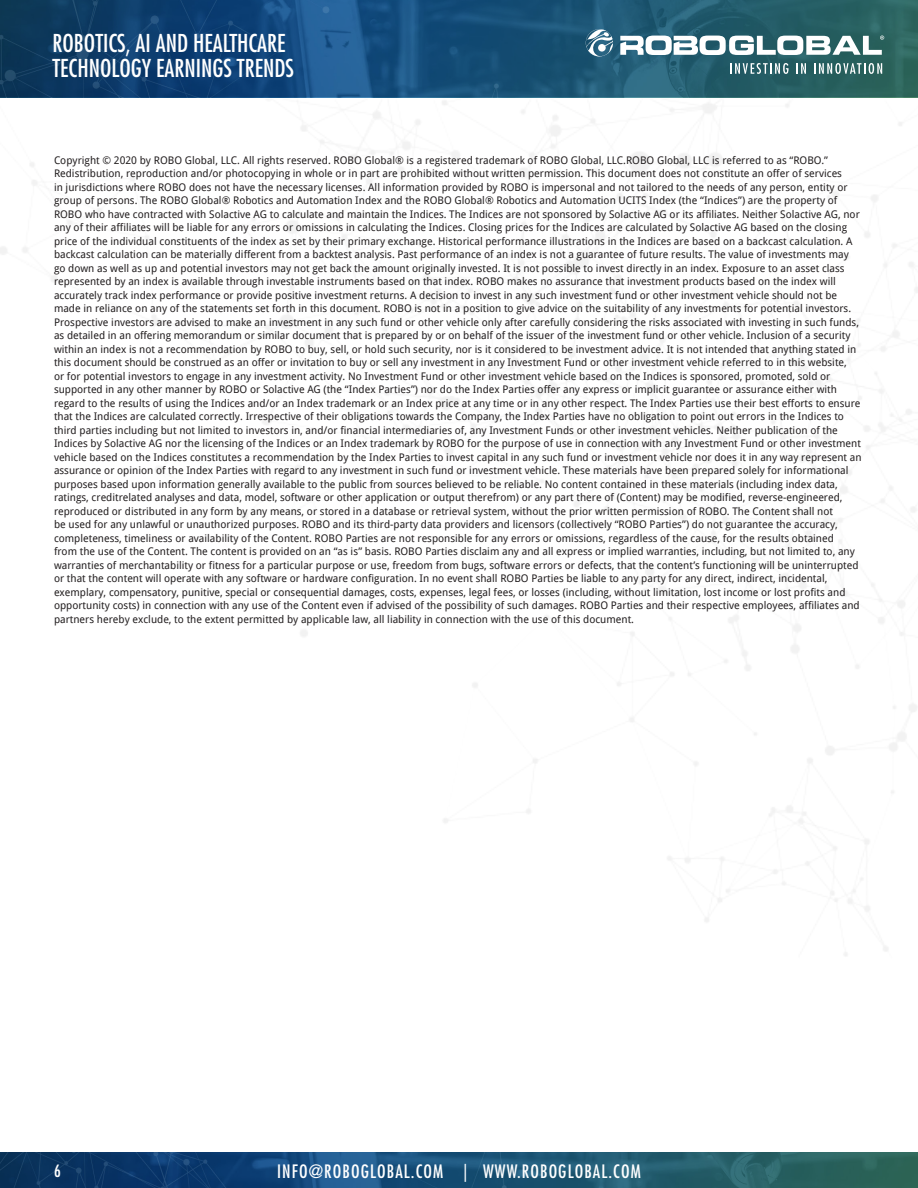
<style>
.page{position:relative;width:918px;height:1188px;background:#fff}
.page>*{position:absolute;margin:0;border:0;box-sizing:border-box;transform-origin:0 0}
.t1{font:condensed 24px/24.6px "Futura Std";color:#fff}
.t2{font:condensed 18px "Futura Std";letter-spacing:.06em;color:#fff}
.t3{font:condensed 16.5px "Futura Std";color:#fff}
.t4{font:10.5px/13.5px "Droid Sans";color:#231f20}
</style>
<div class="page">
<img style="left:0;top:97px;width:918px;height:859px">
<svg style="left:0;top:0;width:918px;height:97px;background:#194f72"></svg>
<svg style="left:0;top:1152px;width:918px;height:36px;background:#1b506f"></svg>
<svg style="left:620px;top:36px;width:264px;height:19px"></svg>
<svg style="left:586px;top:29px;width:27px;height:27px"></svg>
<svg style="left:730px;top:63px;width:59px;height:11px"></svg>
<svg style="left:796px;top:63px;width:10px;height:11px"></svg>
<svg style="left:814px;top:63px;width:68px;height:11px"></svg>
<p class="t1" style="left:52px;top:31px;width:243px">ROBOTICS, AI AND HEALTHCARE<br>TECHNOLOGY EARNINGS TRENDS</p>
<p class="t4" style="left:54px;top:153px;width:809px">Copyright © 2020 by ROBO Global, LLC. All rights reserved. ROBO Global® is a registered trademark of ROBO Global, LLC.ROBO Global, LLC is referred to as “ROBO.” Redistribution, reproduction and/or photocopying in whole or in part are prohibited without written permission. This document does not constitute an offer of services<br>in jurisdictions where ROBO does not have the necessary licenses. All information provided by ROBO is impersonal and not tailored to the needs of any person, entity or group of persons. The ROBO Global® Robotics and Automation Index and the ROBO Global® Robotics and Automation UCITS Index (the “Indices”) are the property of ROBO who have contracted with Solactive AG to calculate and maintain the Indices. The Indices are not sponsored by Solactive AG or its affiliates. Neither Solactive AG, nor any of their affiliates will be liable for any errors or omissions in calculating the Indices. Closing prices for the Indices are calculated by Solactive AG based on the closing price of the individual constituents of the index as set by their primary exchange. Historical performance illustrations in the Indices are based on a backcast calculation. A backcast calculation can be materially different from a backtest analysis. Past performance of an index is not a guarantee of future results. The value of investments may go down as well as up and potential investors may not get back the amount originally invested. It is not possible to invest directly in an index. Exposure to an asset class represented by an index is available through investable instruments based on that index. ROBO makes no assurance that investment products based on the index will accurately track index performance or provide positive investment returns. A decision to invest in any such investment fund or other investment vehicle should not be made in reliance on any of the statements set forth in this document. ROBO is not in a position to give advice on the suitability of any investments for potential investors.<br>Prospective investors are advised to make an investment in any such fund or other vehicle only after carefully considering the risks associated with investing in such funds, as detailed in an offering memorandum or similar document that is prepared by or on behalf of the issuer of the investment fund or other vehicle. Inclusion of a security within an index is not a recommendation by ROBO to buy, sell, or hold such security, nor is it considered to be investment advice. It is not intended that anything stated in this document should be construed as an offer or invitation to buy or sell any investment in any Investment Fund or other investment vehicle referred to in this website,<br>or for potential investors to engage in any investment activity. No Investment Fund or other investment vehicle based on the Indices is sponsored, promoted, sold or supported in any other manner by ROBO or Solactive AG (the “Index Parties”) nor do the Index Parties offer any express or implicit guarantee or assurance either with regard to the results of using the Indices and/or an Index trademark or an Index price at any time or in any other respect. The Index Parties use their best efforts to ensure that the Indices are calculated correctly. Irrespective of their obligations towards the Company, the Index Parties have no obligation to point out errors in the Indices to third parties including but not limited to investors in, and/or financial intermediaries of, any Investment Funds or other investment vehicles. Neither publication of the Indices by Solactive AG nor the licensing of the Indices or an Index trademark by ROBO for the purpose of use in connection with any Investment Fund or other investment vehicle based on the Indices constitutes a recommendation by the Index Parties to invest capital in any such fund or investment vehicle nor does it in any way represent an assurance or opinion of the Index Parties with regard to any investment in such fund or investment vehicle. These materials have been prepared solely for informational purposes based upon information generally available to the public from sources believed to be reliable. No content contained in these materials (including index data, ratings, creditrelated analyses and data, model, software or other application or output therefrom) or any part there of (Content) may be modified, reverse-engineered, reproduced or distributed in any form by any means, or stored in a database or retrieval system, without the prior written permission of ROBO. The Content shall not<br>be used for any unlawful or unauthorized purposes. ROBO and its third-party data providers and licensors (collectively “ROBO Parties”) do not guarantee the accuracy, completeness, timeliness or availability of the Content. ROBO Parties are not responsible for any errors or omissions, regardless of the cause, for the results obtained<br>from the use of the Content. The content is provided on an “as is” basis. ROBO Parties disclaim any and all express or implied warranties, including, but not limited to, any warranties of merchantability or fitness for a particular purpose or use, freedom from bugs, software errors or defects, that the content’s functioning will be uninterrupted or that the content will operate with any software or hardware configuration. In no event shall ROBO Parties be liable to any party for any direct, indirect, incidental, exemplary, compensatory, punitive, special or consequential damages, costs, expenses, legal fees, or losses (including, without limitation, lost income or lost profits and opportunity costs) in connection with any use of the Content even if advised of the possibility of such damages. ROBO Parties and their respective employees, affiliates and partners hereby exclude, to the extent permitted by applicable law, all liability in connection with the use of this document.</p>
<p class="t3" style="left:54px;top:1161px;width:8px">6</p>
<p class="t2" style="left:277px;top:1161px;width:365px">INFO@ROBOGLOBAL.COM | WWW.ROBOGLOBAL.COM</p>
</div>
